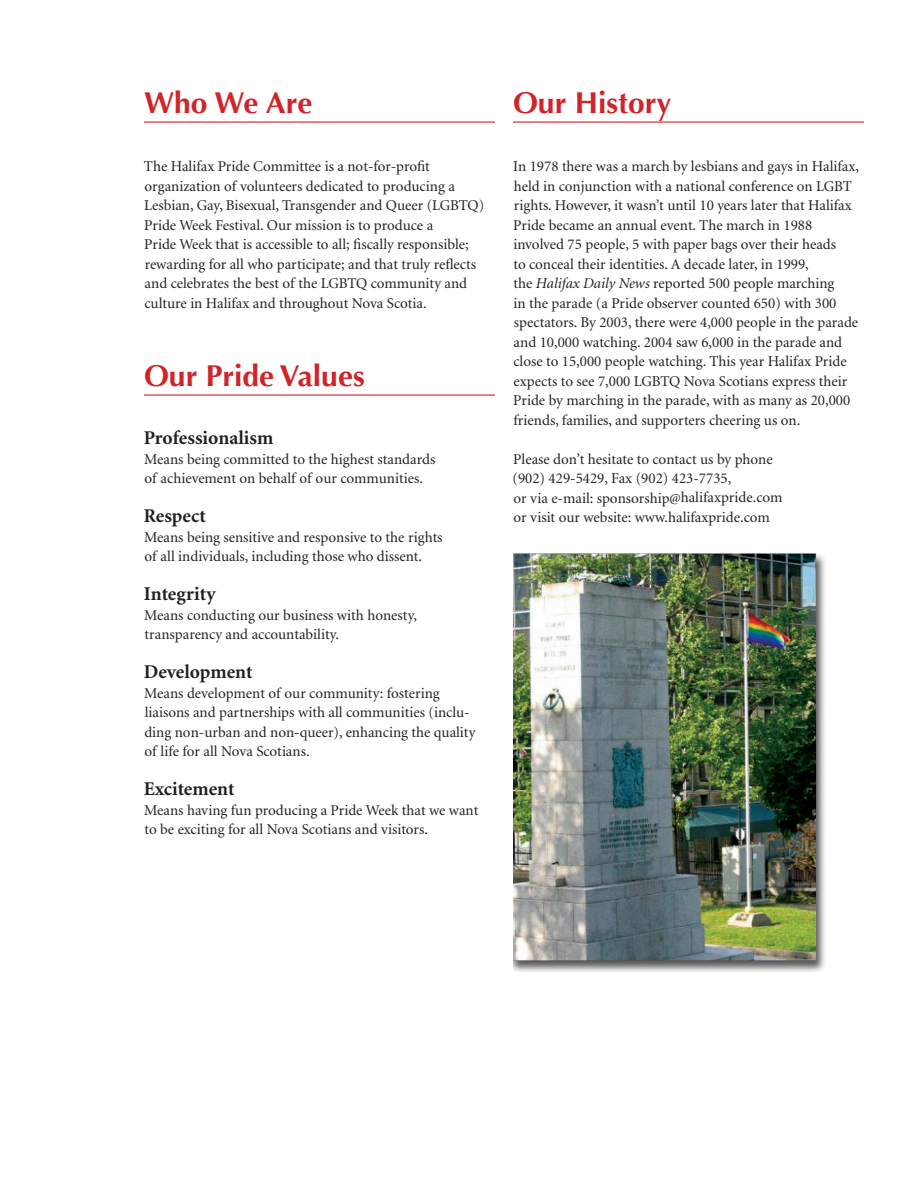
<style>
.page{position:relative;width:918px;height:1188px;background:#fff}
.page>*{position:absolute;margin:0;border:0;box-sizing:border-box;transform-origin:0 0}
.t1{font:700 30px "Optima";color:#d1232a}
.t2{font:700 19.5px "Minion";color:#231f20}
.t3{font:15px/19.5px "Minion";color:#231f20}
.s1{font-style:italic}
</style>
<div class="page">
<hr style="left:144px;top:122px;width:351px;height:1px;background:#d1232a">
<hr style="left:513px;top:122px;width:351px;height:1px;background:#d1232a">
<hr style="left:144px;top:394px;width:351px;height:2px;background:#d1232a">
<img style="left:513px;top:553px;width:312px;height:418px">
<h1 class="t1" style="left:144px;top:85px;width:170px">Who We Are</h1>
<h1 class="t1" style="left:513px;top:85px;width:160px">Our History</h1>
<p class="t3" style="left:144px;top:157px;width:342px">The Halifax Pride Committee is a not-for-profit organization of volunteers dedicated to producing a Lesbian, Gay, Bisexual, Transgender and Queer (LGBTQ)<br>Pride Week Festival. Our mission is to produce a<br>Pride Week that is accessible to all; fiscally responsible; rewarding for all who participate; and that truly reflects and celebrates the best of the LGBTQ community and culture in Halifax and throughout Nova Scotia.</p>
<h1 class="t1" style="left:144px;top:358px;width:222px">Our Pride Values</h1>
<h2 class="t2" style="left:144px;top:428px;width:131px">Professionalism</h2>
<p class="t3" style="left:144px;top:450px;width:293px">Means being committed to the highest standards of achievement on behalf of our communities.</p>
<h2 class="t2" style="left:144px;top:506px;width:63px">Respect</h2>
<p class="t3" style="left:144px;top:528px;width:300px">Means being sensitive and responsive to the rights of all individuals, including those who dissent.</p>
<h2 class="t2" style="left:144px;top:584px;width:73px">Integrity</h2>
<p class="t3" style="left:144px;top:606px;width:274px">Means conducting our business with honesty, transparency and accountability.</p>
<h2 class="t2" style="left:144px;top:662px;width:110px">Development</h2>
<p class="t3" style="left:144px;top:684px;width:333px">Means development of our community: fostering liaisons and partnerships with all communities (inclu&shy;ding non-urban and non-queer), enhancing the quality of life for all Nova Scotians.</p>
<h2 class="t2" style="left:144px;top:779px;width:92px">Excitement</h2>
<p class="t3" style="left:144px;top:801px;width:336px">Means having fun producing a Pride Week that we want to be exciting for all Nova Scotians and visitors.</p>
<p class="t3" style="left:513px;top:157px;width:347px">In 1978 there was a march by lesbians and gays in Halifax, held in conjunction with a national conference on LGBT rights. However, it wasn’t until 10 years later that Halifax Pride became an annual event. The march in 1988 involved 75 people, 5 with paper bags over their heads<br>to conceal their identities. A decade later, in 1999,<br>the <span class="s1">Halifax Daily News</span> reported 500 people marching<br>in the parade (a Pride observer counted 650) with 300 spectators. By 2003, there were 4,000 people in the parade and 10,000 watching. 2004 saw 6,000 in the parade and close to 15,000 people watching. This year Halifax Pride expects to see 7,000 LGBTQ Nova Scotians express their Pride by marching in the parade, with as many as 20,000 friends, families, and supporters cheering us on.</p>
<p class="t3" style="left:513px;top:450px;width:272px">Please don’t hesitate to contact us by phone (902) 429-5429, Fax (902) 423-7735,<br>or via e-mail: sponsorship@halifaxpride.com or visit our website: www.halifaxpride.com</p>
</div>
